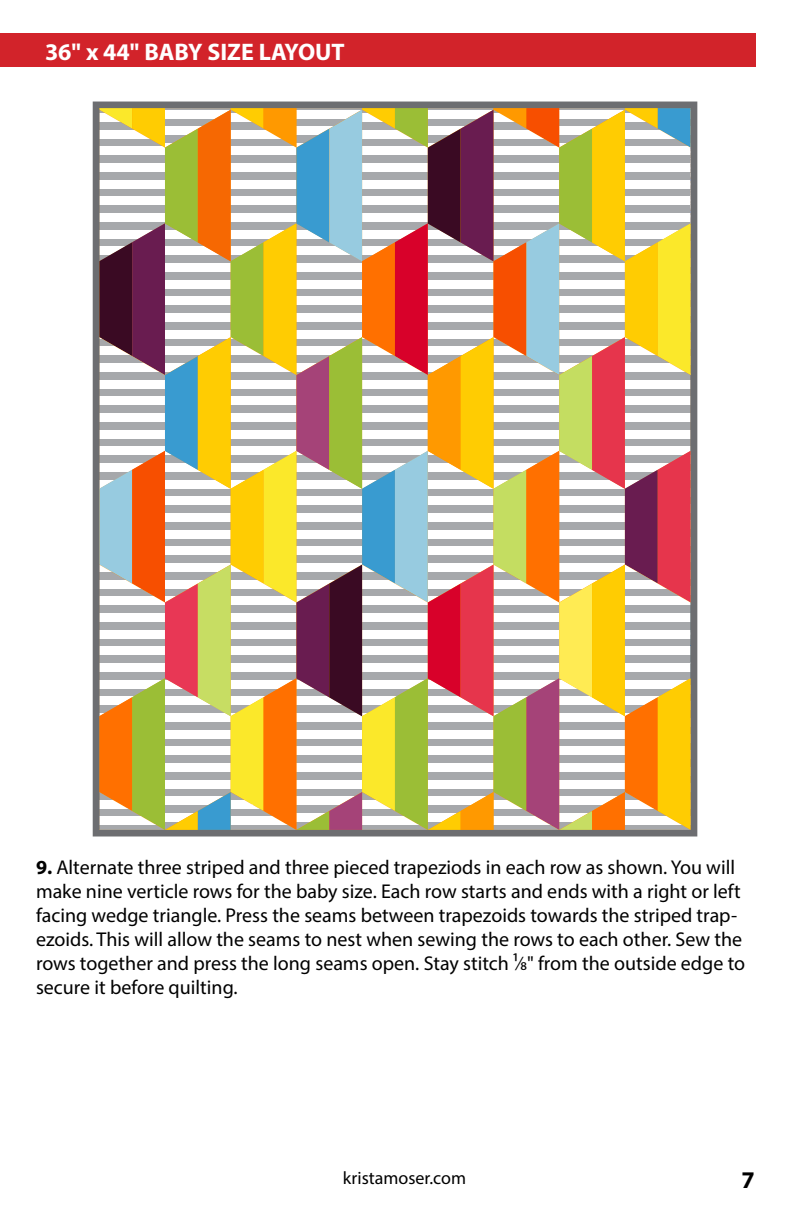
<style>
.page{position:relative;width:792px;height:1224px;background:#fff}
.page>*{position:absolute;margin:0;border:0;box-sizing:border-box;transform-origin:0 0}
.t1{font:700 24px "Myriad Pro";color:#fff}
.t2{font:700 24px "Myriad Pro";color:#000}
.t3{font:20px/24px "Myriad Pro";color:#000}
.t4{font:18px "Myriad Pro";color:#000}
.s1{font-weight:700}
</style>
<div class="page">
<div style="left:0;top:34px;width:756px;height:33px;background:#d2232a"></div>
<svg style="left:93px;top:102px;width:604px;height:735px"></svg>
<p class="t1" style="left:45px;top:36px;width:301px">36" x 44" BABY SIZE LAYOUT</p>
<p class="t3" style="left:36px;top:855px;width:711px"><span class="s1">9.</span> Alternate three striped and three pieced trapeziods in each row as shown. You will make nine verticle rows for the baby size. Each row starts and ends with a right or left facing wedge triangle. Press the seams between trapezoids towards the striped trap&shy;ezoids. This will allow the seams to nest when sewing the rows to each other. Sew the rows together and press the long seams open. Stay stitch ¹⁄8" from the outside edge to secure it before quilting.</p>
<p class="t4" style="left:343px;top:1166px;width:125px">kristamoser.com</p>
<p class="t2" style="left:741px;top:1164px;width:15px">7</p>
</div>
